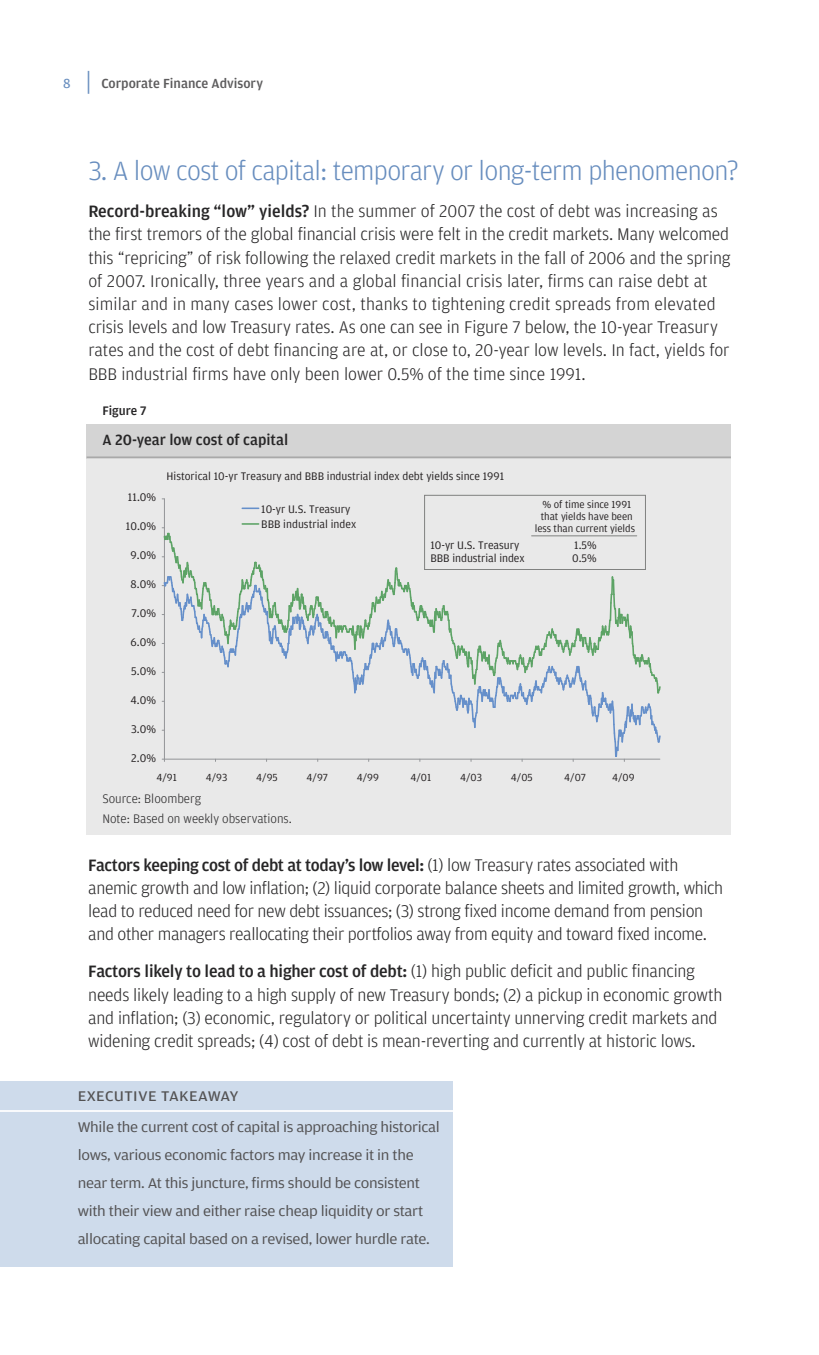
<style>
.page{position:relative;width:819px;height:1355px;background:#fff}
.page>*{position:absolute;margin:0;border:0;box-sizing:border-box;transform-origin:0 0}
.t1{font:300 28px "Amplitude";letter-spacing:-.025em;color:#678dbe}
.t2{font:300 17.85px/23.1px "Amplitude";letter-spacing:-.01em;color:#272627}
.t3{font:500 17.5px "Amplitude";letter-spacing:-.02em;color:#272627}
.t4{font:500 15.75px "Amplitude";color:#272627}
.t5{font:14.88px/28px "Amplitude Wide";letter-spacing:-.02em;color:#525152}
.t6{font:14.88px "Amplitude Wide";letter-spacing:.025em;color:#525152}
.t7{font:500 14px "Amplitude";color:#5d5c5d}
.t8{font:300 13.12px/19.2px "Amplitude";color:#272627}
.t9{font:500 13.12px "Amplitude";color:#272627}
.t10{font:11.72px/15.6px "Amplitude";color:#231f20}
.t11{font:10.85px/11.7px "Amplitude";color:#231f20;text-align:center}
.s1{font-weight:400;color:#678dbe}
.s2{font-weight:300;font-size:28px;color:#678dbe}
.s3{font-weight:500;font-size:17.5px}
.s4{font-weight:300;font-size:17.85px}
</style>
<div class="page">
<div style="left:87px;top:424px;width:644px;height:411px;background:#e9e9e9"></div>
<hr style="left:164px;top:499px;width:1px;height:260px;background:#939598">
<svg style="left:242px;top:507px;width:17px;height:2px"></svg>
<svg style="left:162px;top:523px;width:499px;height:238px"></svg>
<hr style="left:532px;top:535px;width:105px;height:1px;background:#808180">
<div style="left:424px;top:495px;width:222px;height:75px;border:1px solid #808180"></div>
<div style="left:87px;top:424px;width:644px;height:34px;background:#d4d4d4"></div>
<div style="left:0;top:1081px;width:453px;height:185px;background:#cedbeb"></div>
<hr style="left:0;top:1110px;width:457px;height:1px;background:#fff">
<hr style="left:87px;top:457px;width:644px;height:1px;background:#939393">
<p class="t7" style="left:63px;top:75px;width:201px"><span class="s1">8</span> <span class="s2">|</span> Corporate Finance Advisory</p>
<h1 class="t1" style="left:88px;top:154px;width:652px">3. A low cost of capital: temporary or long-term phenomenon?</h1>
<p class="t2" style="left:88px;top:199px;width:644px"><span class="s3">Record-breaking “low” yields?</span> In the summer of 2007 the cost of debt was increasing as the first tremors of the global financial crisis were felt in the credit markets. Many welcomed this “repricing” of risk following the relaxed credit markets in the fall of 2006 and the spring of 2007. Ironically, three years and a global financial crisis later, firms can raise debt at similar and in many cases lower cost, thanks to tightening credit spreads from elevated crisis levels and low Treasury rates. As one can see in Figure 7 below, the 10-year Treasury rates and the cost of debt financing are at, or close to, 20-year low levels. In fact, yields for BBB industrial firms have only been lower 0.5% of the time since 1991.</p>
<p class="t9" style="left:102px;top:402px;width:46px">Figure 7</p>
<p class="t4" style="left:102px;top:430px;width:187px">A 20-year low cost of capital</p>
<p class="t10" style="left:128px;top:489px;width:30px">11.0%</p>
<p class="t10" style="left:126px;top:518px;width:32px">10.0%</p>
<p class="t10" style="left:131px;top:547px;width:27px">9.0%</p>
<p class="t10" style="left:131px;top:576px;width:27px">8.0%</p>
<p class="t10" style="left:131px;top:605px;width:26px">7.0%</p>
<p class="t10" style="left:131px;top:634px;width:27px">6.0%</p>
<p class="t10" style="left:131px;top:663px;width:26px">5.0%</p>
<p class="t10" style="left:130px;top:692px;width:27px">4.0%</p>
<p class="t10" style="left:131px;top:721px;width:27px">3.0%</p>
<p class="t10" style="left:131px;top:749px;width:26px">2.0%</p>
<p class="t10" style="left:167px;top:468px;width:339px">Historical 10-yr Treasury and BBB industrial index debt yields since 1991</p>
<p class="t10" style="left:261px;top:501px;width:96px">10-yr U.S. Treasury<br>BBB industrial index</p>
<p class="t11" style="left:535px;top:499px;width:102px">% of time since 1991 that yields have been less than current yields</p>
<p class="t10" style="left:431px;top:537px;width:90px">10-yr U.S. Treasury</p>
<p class="t10" style="left:574px;top:537px;width:24px">1.5%</p>
<p class="t10" style="left:431px;top:550px;width:96px">BBB industrial index</p>
<p class="t10" style="left:572px;top:550px;width:26px">0.5%</p>
<p class="t11" style="left:156px;top:771px;width:22px">4/91</p>
<p class="t11" style="left:206px;top:771px;width:23px">4/93</p>
<p class="t11" style="left:256px;top:771px;width:23px">4/95</p>
<p class="t11" style="left:307px;top:771px;width:23px">4/97</p>
<p class="t11" style="left:357px;top:771px;width:24px">4/99</p>
<p class="t11" style="left:410px;top:771px;width:22px">4/01</p>
<p class="t11" style="left:460px;top:771px;width:23px">4/03</p>
<p class="t11" style="left:511px;top:771px;width:23px">4/05</p>
<p class="t11" style="left:564px;top:771px;width:23px">4/07</p>
<p class="t11" style="left:612px;top:771px;width:24px">4/09</p>
<p class="t8" style="left:102px;top:789px;width:191px">Source: Bloomberg<br>Note: Based on weekly observations.</p>
<p class="t3" style="left:88px;top:854px;width:592px">Factors keeping cost of debt at today’s low level: <span class="s4">(1) low Treasury rates associated with</span></p>
<p class="t2" style="left:88px;top:876px;width:637px">anemic growth and low inflation; (2) liquid corporate balance sheets and limited growth, which lead to reduced need for new debt issuances; (3) strong fixed income demand from pension and other managers reallocating their portfolios away from equity and toward fixed income.</p>
<p class="t3" style="left:88px;top:961px;width:608px">Factors likely to lead to a higher cost of debt: <span class="s4">(1) high public deficit and public financing</span></p>
<p class="t2" style="left:88px;top:983px;width:636px">needs likely leading to a high supply of new Treasury bonds; (2) a pickup in economic growth and inflation; (3) economic, regulatory or political uncertainty unnerving credit markets and widening credit spreads; (4) cost of debt is mean-reverting and currently at historic lows.</p>
<p class="t6" style="left:78px;top:1087px;width:163px">EXECUTIVE TAKEAWAY</p>
<p class="t5" style="left:78px;top:1113px;width:364px">While the current cost of capital is approaching historical lows, various economic factors may increase it in the near term. At this juncture, firms should be consistent with their view and either raise cheap liquidity or start allocating capital based on a revised, lower hurdle rate.</p>
</div>
